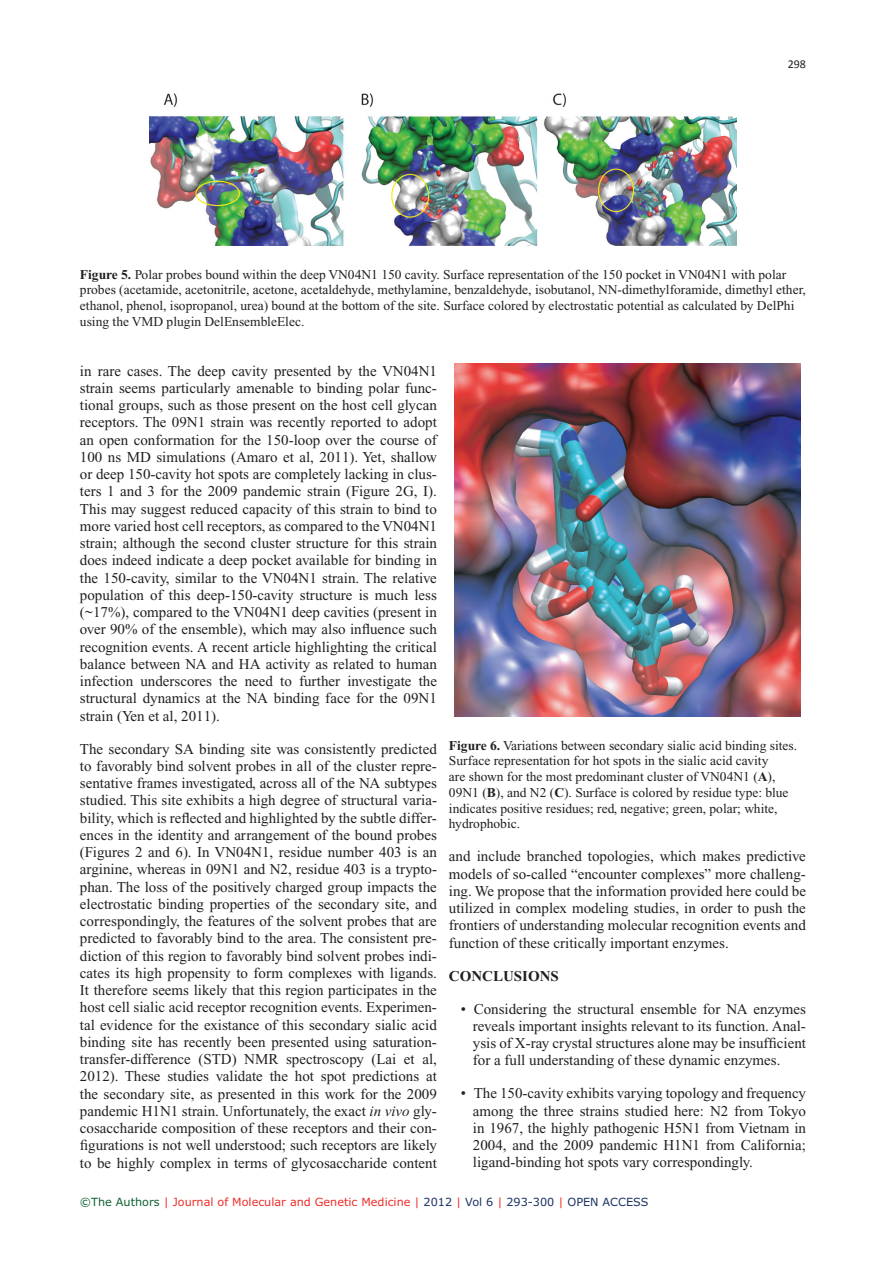
<style>
.page{position:relative;width:893px;height:1263px;background:#fff}
.page>*{position:absolute;margin:0;border:0;box-sizing:border-box;transform-origin:0 0}
.t1{font:15px/17.2px "Times New Roman";color:#231f20;text-align:justify}
.t2{font:700 15px "Times New Roman";color:#231f20}
.t3{font:13.5px/15.8px "Times New Roman";color:#231f20}
.t4{font:12px "Calibri";color:#231f20}
.t5{font:11.25px "Verdana";color:#ee2d29}
.s1{font-weight:700}
.s2{font-style:italic}
.s3{color:#116232}
.s4{color:#1c3265}
</style>
<div class="page">
<img style="left:150px;top:93px;width:586px;height:152px">
<img style="left:454px;top:363px;width:347px;height:353px">
<p class="t4" style="left:788px;top:56px;width:20px">298</p>
<p class="t3" style="left:80px;top:266px;width:727px"><span class="s1">Figure 5.</span> Polar probes bound within the deep VN04N1 150 cavity. Surface representation of the 150 pocket in VN04N1 with polar probes (acetamide, acetonitrile, acetone, acetaldehyde, methylamine, benzaldehyde, isobutanol, NN-dimethylforamide, dimethyl ether, ethanol, phenol, isopropanol, urea) bound at the bottom of the site. Surface colored by electrostatic potential as calculated by DelPhi using the VMD plugin DelEnsembleElec.</p>
<p class="t1" style="left:80px;top:362px;width:359px">in rare cases. The deep cavity presented by the VN04N1 strain seems particularly amenable to binding polar func&shy;tional groups, such as those present on the host cell glycan receptors. The 09N1 strain was recently reported to adopt an open conformation for the 150-loop over the course of 100 ns MD simulations (Amaro et al, 2011). Yet, shallow or deep 150-cavity hot spots are completely lacking in clus&shy;ters 1 and 3 for the 2009 pandemic strain (Figure 2G, I).<br>This may suggest reduced capacity of this strain to bind to more varied host cell receptors, as compared to the VN04N1 strain; although the second cluster structure for this strain does indeed indicate a deep pocket available for binding in the 150-cavity, similar to the VN04N1 strain. The relative population of this deep-150-cavity structure is much less (~17%), compared to the VN04N1 deep cavities (present in over 90% of the ensemble), which may also influence such recognition events. A recent article highlighting the critical balance between NA and HA activity as related to human infection underscores the need to further investigate the structural dynamics at the NA binding face for the 09N1 strain (Yen et al, 2011).</p>
<p class="t1" style="left:80px;top:740px;width:359px">The secondary SA binding site was consistently predicted to favorably bind solvent probes in all of the cluster repre&shy;sentative frames investigated, across all of the NA subtypes studied. This site exhibits a high degree of structural varia&shy;bility, which is reflected and highlighted by the subtle differ&shy;ences in the identity and arrangement of the bound probes (Figures 2 and 6). In VN04N1, residue number 403 is an arginine, whereas in 09N1 and N2, residue 403 is a trypto&shy;phan. The loss of the positively charged group impacts the electrostatic binding properties of the secondary site, and correspondingly, the features of the solvent probes that are predicted to favorably bind to the area. The consistent pre&shy;diction of this region to favorably bind solvent probes indi&shy;cates its high propensity to form complexes with ligands.<br>It therefore seems likely that this region participates in the host cell sialic acid receptor recognition events. Experimen&shy;tal evidence for the existance of this secondary sialic acid binding site has recently been presented using saturation&shy;transfer-difference (STD) NMR spectroscopy (Lai et al, 2012). These studies validate the hot spot predictions at the secondary site, as presented in this work for the 2009 pandemic H1N1 strain. Unfortunately, the exact <span class="s2">in vivo</span> gly&shy;cosaccharide composition of these receptors and their con&shy;figurations is not well understood; such receptors are likely to be highly complex in terms of glycosaccharide content</p>
<p class="t3" style="left:449px;top:737px;width:350px"><span class="s1">Figure 6.</span> Variations between secondary sialic acid binding sites.<br>Surface representation for hot spots in the sialic acid cavity<br>are shown for the most predominant cluster of VN04N1 (<span class="s1">A</span>), 09N1 (<span class="s1">B</span>), and N2 (<span class="s1">C</span>). Surface is colored by residue type: blue indicates positive residues; red, negative; green, polar; white, hydrophobic.</p>
<p class="t1" style="left:449px;top:848px;width:359px">and include branched topologies, which makes predictive models of so-called “encounter complexes” more challeng&shy;ing. We propose that the information provided here could be utilized in complex modeling studies, in order to push the frontiers of understanding molecular recognition events and function of these critically important enzymes.</p>
<p class="t2" style="left:449px;top:965px;width:112px">CONCLUSIONS</p>
<p class="t1" style="left:473px;top:1000px;width:335px;text-indent:-12px">• Considering the structural ensemble for NA enzymes reveals important insights relevant to its function. Anal&shy;ysis of X-ray crystal structures alone may be insufficient for a full understanding of these dynamic enzymes.</p>
<p class="t1" style="left:473px;top:1085px;width:335px;text-indent:-12px">• The 150-cavity exhibits varying topology and frequency among the three strains studied here: N2 from Tokyo in 1967, the highly pathogenic H5N1 from Vietnam in 2004, and the 2009 pandemic H1N1 from California; ligand-binding hot spots vary correspondingly.</p>
<p class="t5" style="left:80px;top:1195px;width:570px"><span class="s3">©The Authors</span> | Journal of Molecular and Genetic Medicine | <span class="s4">2012</span> | <span class="s4">Vol 6</span> | <span class="s4">293-300</span> | <span class="s4">OPEN ACCESS</span></p>
</div>
